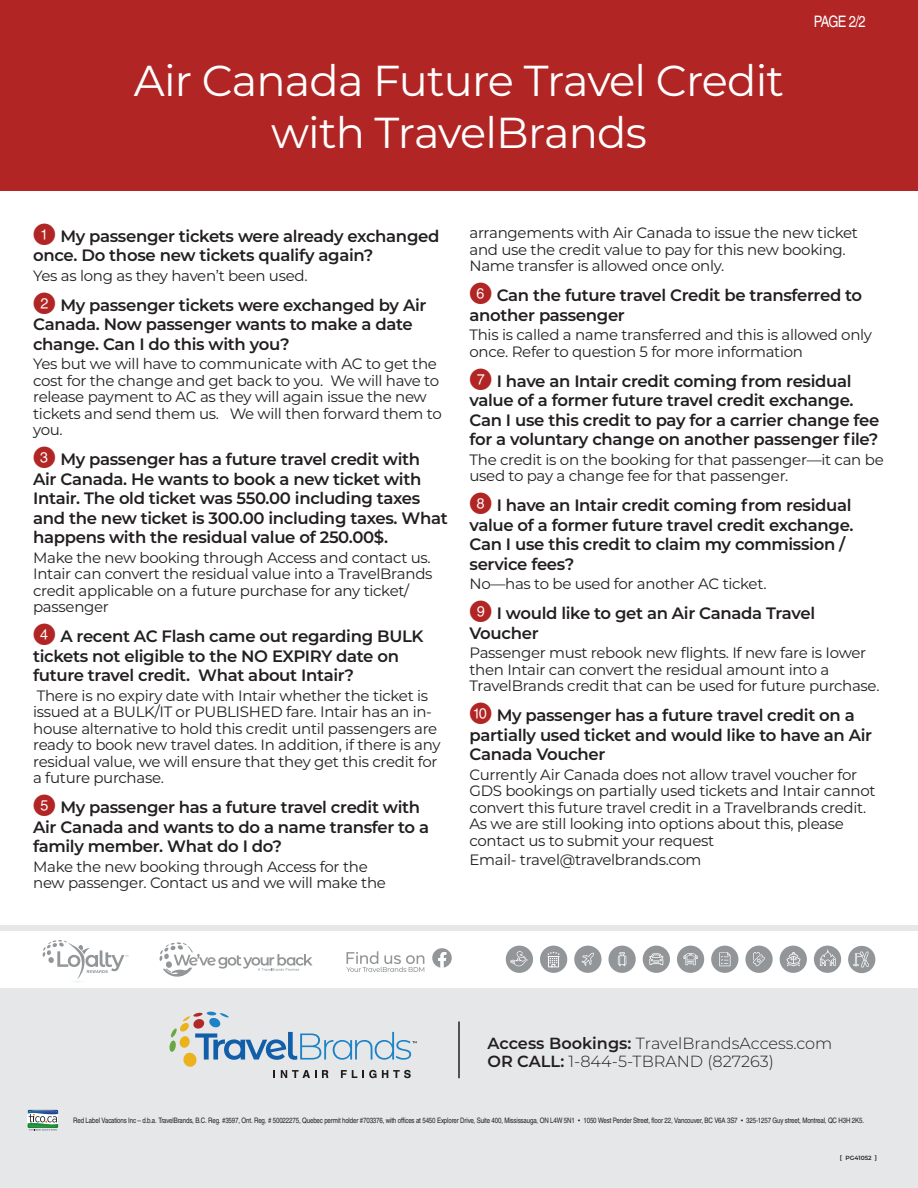
<style>
.page{position:relative;width:918px;height:1188px;background:#fff}
.page>*{position:absolute;margin:0;border:0;box-sizing:border-box;transform-origin:0 0}
.Hotel{font:43.2px/52.5px "Montserrat";letter-spacing:-.02em;color:#fff;text-align:center}
.Hotel-2{font:600 16.5px/19.5px "Montserrat";letter-spacing:-.02em;color:#231f20}
.Basebar{font:300 16.2px "Montserrat";color:#231f20}
.Hotel-3{font:15.75px "Nimbus San Con L";color:#fff}
.Hotel-4{font:15px/16.5px "Montserrat";letter-spacing:-.02em;color:#231f20}
.t1{font:7.5px "Nimbus San Con L";letter-spacing:-.02em;color:#231f20}
.t2{font:600 6px "Montserrat";color:#231f20}
.s1{font-family:"Numerics P03";font-weight:400;font-size:22.5px;color:#b12625}
.s2{font-weight:600}
</style>
<div class="page">
<div style="left:0;top:0;width:918px;height:190px;background:#b12625"></div>
<div style="left:0;top:987px;width:918px;height:201px;background:#e6e7e9"></div>
<img style="left:29px;top:1110px;width:28px;height:3px">
<svg style="left:28px;top:1113px;width:30px;height:18px"></svg>
<img style="left:29px;top:1123px;width:28px;height:4px">
<hr style="left:458px;top:1021px;width:2px;height:57px;background:#231f20">
<svg style="left:170px;top:1012px;width:246px;height:66px"></svg>
<div style="left:0;top:925px;width:918px;height:63px;background:#fff"></div>
<div style="left:0;top:925px;width:918px;height:6px;background:#e6e7e9"></div>
<div style="left:814px;top:946px;width:27px;height:27px;background:#939698;border-radius:50%"></div>
<svg style="left:820px;top:949px;width:16px;height:17px"></svg>
<div style="left:848px;top:946px;width:27px;height:27px;background:#939698;border-radius:50%"></div>
<svg style="left:853px;top:951px;width:16px;height:17px"></svg>
<div style="left:780px;top:946px;width:27px;height:27px;background:#939698;border-radius:50%"></div>
<svg style="left:786px;top:952px;width:15px;height:14px"></svg>
<div style="left:745px;top:946px;width:28px;height:27px;background:#939698;border-radius:50%"></div>
<svg style="left:753px;top:952px;width:12px;height:14px"></svg>
<div style="left:711px;top:946px;width:27px;height:27px;background:#939698;border-radius:50%"></div>
<svg style="left:719px;top:952px;width:12px;height:14px"></svg>
<div style="left:677px;top:946px;width:27px;height:27px;background:#939698;border-radius:50%"></div>
<svg style="left:684px;top:953px;width:14px;height:12px"></svg>
<div style="left:643px;top:946px;width:27px;height:27px;background:#939698;border-radius:50%"></div>
<svg style="left:649px;top:953px;width:14px;height:12px"></svg>
<div style="left:608px;top:946px;width:28px;height:27px;background:#939698;border-radius:50%"></div>
<svg style="left:618px;top:952px;width:8px;height:14px"></svg>
<div style="left:574px;top:946px;width:28px;height:27px;background:#939698;border-radius:50%"></div>
<svg style="left:582px;top:952px;width:12px;height:14px"></svg>
<div style="left:540px;top:946px;width:27px;height:27px;background:#939698;border-radius:50%"></div>
<svg style="left:547px;top:951px;width:13px;height:16px"></svg>
<div style="left:506px;top:946px;width:27px;height:27px;background:#939698;border-radius:50%"></div>
<svg style="left:510px;top:951px;width:18px;height:15px"></svg>
<svg style="left:432px;top:948px;width:20px;height:20px"></svg>
<svg style="left:346px;top:951px;width:78px;height:21px"></svg>
<svg style="left:43px;top:940px;width:85px;height:39px"></svg>
<svg style="left:160px;top:942px;width:153px;height:34px"></svg>
<p class="Hotel" style="left:134px;top:53px;width:652px">Air Canada Future Travel Credit with TravelBrands</p>
<p class="Hotel-3" style="left:814px;top:10px;width:53px">PAGE 2/2</p>
<p class="Hotel-2" style="left:33px;top:226px;width:408px"><span class="s1">Q</span> My passenger tickets were already exchanged once. Do those new tickets qualify again?</p>
<p class="Hotel-4" style="left:33px;top:267px;width:276px">Yes as long as they haven’t been used.</p>
<p class="Hotel-2" style="left:33px;top:295px;width:395px"><span class="s1">W</span> My passenger tickets were exchanged by Air<br>Canada. Now passenger wants to make a date change. Can I do this with you?</p>
<p class="Hotel-4" style="left:33px;top:355px;width:410px">Yes but we will have to communicate with AC to get the cost for the change and get back to you. We will have to release payment to AC as they will again issue the new tickets and send them us. We will then forward them to you.</p>
<p class="Hotel-2" style="left:33px;top:449px;width:416px"><span class="s1">E</span> My passenger has a future travel credit with<br>Air Canada. He wants to book a new ticket with Intair. The old ticket was 550.00 including taxes and the new ticket is 300.00 including taxes. What happens with the residual value of 250.00$.</p>
<p class="Hotel-4" style="left:33px;top:549px;width:401px">Make the new booking through Access and contact us.<br>Intair can convert the residual value into a TravelBrands credit applicable on a future purchase for any ticket/ passenger</p>
<p class="Hotel-2" style="left:33px;top:626px;width:392px"><span class="s1">R</span> A recent AC Flash came out regarding BULK tickets not eligible to the NO EXPIRY date on future travel credit. What about Intair?</p>
<p class="Hotel-4" style="left:33px;top:687px;width:409px">There is no expiry date with Intair whether the ticket is issued at a BULK/IT or PUBLISHED fare. Intair has an in&shy;house alternative to hold this credit until passengers are ready to book new travel dates. In addition, if there is any residual value, we will ensure that they get this credit for a future purchase.</p>
<p class="Hotel-2" style="left:33px;top:797px;width:398px"><span class="s1">T</span> My passenger has a future travel credit with<br>Air Canada and wants to do a name transfer to a family member. What do I do?</p>
<p class="Hotel-4" style="left:33px;top:858px;width:354px">Make the new booking through Access for the new passenger. Contact us and we will make the</p>
<p class="Hotel-4" style="left:470px;top:224px;width:390px">arrangements with Air Canada to issue the new ticket and use the credit value to pay for this new booking.<br>Name transfer is allowed once only.</p>
<p class="Hotel-2" style="left:470px;top:285px;width:394px"><span class="s1">Y</span> Can the future travel Credit be transferred to another passenger</p>
<p class="Hotel-4" style="left:470px;top:326px;width:404px">This is called a name transferred and this is allowed only once. Refer to question 5 for more information</p>
<p class="Hotel-2" style="left:470px;top:370px;width:411px"><span class="s1">U</span> I have an Intair credit coming from residual value of a former future travel credit exchange.<br>Can I use this credit to pay for a carrier change fee for a voluntary change on another passenger file?</p>
<p class="Hotel-4" style="left:470px;top:450px;width:416px">The credit is on the booking for that passenger—it can be used to pay a change fee for that passenger.</p>
<p class="Hotel-2" style="left:470px;top:495px;width:386px"><span class="s1">I</span> I have an Intair credit coming from residual value of a former future travel credit exchange.<br>Can I use this credit to claim my commission / service fees?</p>
<p class="Hotel-4" style="left:470px;top:575px;width:299px">No—has to be used for another AC ticket.</p>
<p class="Hotel-2" style="left:470px;top:603px;width:347px"><span class="s1">O</span> I would like to get an Air Canada Travel<br>Voucher</p>
<p class="Hotel-4" style="left:470px;top:644px;width:412px">Passenger must rebook new flights. If new fare is Iower then Intair can convert the residual amount into a<br>TravelBrands credit that can be used for future purchase.</p>
<p class="Hotel-2" style="left:470px;top:705px;width:404px"><span class="s1">P</span> My passenger has a future travel credit on a partially used ticket and would like to have an Air<br>Canada Voucher</p>
<p class="Hotel-4" style="left:470px;top:765px;width:408px">Currently Air Canada does not allow travel voucher for GDS bookings on partially used tickets and Intair cannot convert this future travel credit in a Travelbrands credit.<br>As we are still looking into options about this, please contact us to submit your request</p>
<p class="Hotel-4" style="left:470px;top:851px;width:233px">Email- travel@travelbrands.com</p>
<p class="Basebar" style="left:488px;top:1032px;width:346px"><span class="s2">Access Bookings:</span> TravelBrandsAccess.com</p>
<p class="Basebar" style="left:488px;top:1050px;width:288px"><span class="s2">OR CALL:</span> 1-844-5-TBRAND (827263)</p>
<p class="t1" style="left:73px;top:1115px;width:792px">Red Label Vacations Inc – d.b.a. TravelBrands, B.C. Reg. #3597, Ont. Reg. # 50022275, Quebec permit holder #703376, with offices at 5450 Explorer Drive, Suite 400, Mississauga, ON L4W 5N1 • 1050 West Pender Street, floor 22, Vancouver, BC V6A 3S7 • 325-1257 Guy street, Montreal, QC H3H 2K5.</p>
<p class="t2" style="left:840px;top:1153px;width:39px">[ PG41052 ]</p>
</div>
